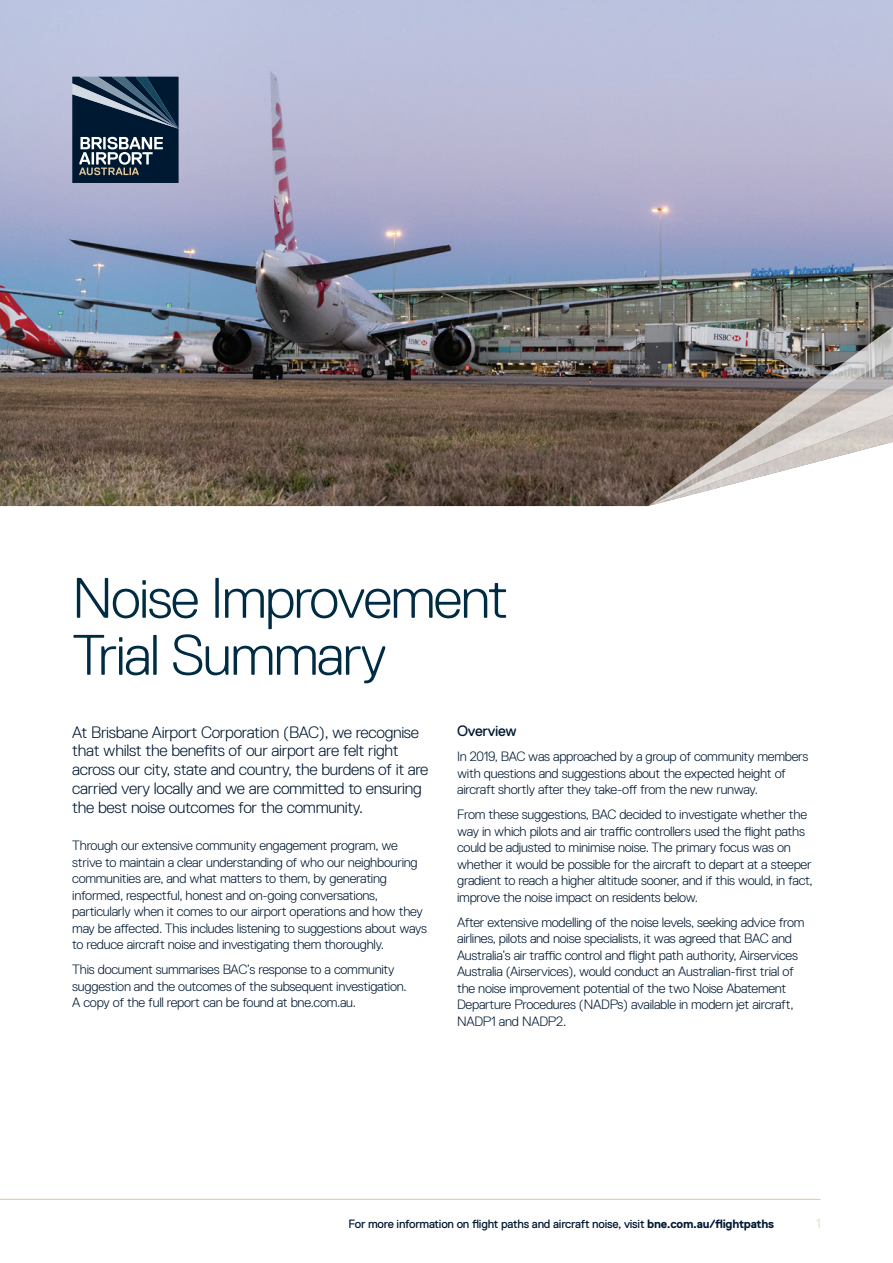
<style>
.page{position:relative;width:893px;height:1263px;background:#fff}
.page>*{position:absolute;margin:0;border:0;box-sizing:border-box;transform-origin:0 0}
.t1{font:300 57px/57px "Replica Pro";letter-spacing:-.03em;color:#002c43}
.t2{font:300 16.5px/18.8px "Replica Pro";letter-spacing:-.02em;color:#001932}
.t3{font:15px "Replica Pro";letter-spacing:-.02em;color:#001932}
.t4{font:300 13.5px/16.5px "Replica Pro";letter-spacing:-.02em;color:#001932}
.t5{font:300 13.2px "Replica Pro";color:#e5d1ab}
.t6{font:12px "Replica Pro";letter-spacing:-.02em;color:#001932}
.s1{font-weight:700}
</style>
<div class="page">
<img style="left:0;top:0;width:893px;height:506px">
<img style="left:648px;top:288px;width:245px;height:218px">
<svg style="left:72px;top:77px;width:107px;height:106px;background:#31465a"></svg>
<hr style="left:0;top:1199px;width:821px;height:1px;background:#dfc79a">
<h1 class="t1" style="left:72px;top:570px;width:438px">Noise Improvement<br>Trial Summary</h1>
<p class="t2" style="left:72px;top:723px;width:358px">At Brisbane Airport Corporation (BAC), we recognise that whilst the benefits of our airport are felt right across our city, state and country, the burdens of it are carried very locally and we are committed to ensuring the best noise outcomes for the community.</p>
<p class="t4" style="left:72px;top:837px;width:356px">Through our extensive community engagement program, we strive to maintain a clear understanding of who our neighbouring communities are, and what matters to them, by generating informed, respectful, honest and on-going conversations, particularly when it comes to our airport operations and how they may be affected. This includes listening to suggestions about ways to reduce aircraft noise and investigating them thoroughly.</p>
<p class="t4" style="left:72px;top:961px;width:336px">This document summarises BAC’s response to a community suggestion and the outcomes of the subsequent investigation.<br>A copy of the full report can be found at bne.com.au.</p>
<p class="t3" style="left:457px;top:723px;width:61px">Overview</p>
<p class="t4" style="left:457px;top:749px;width:353px">In 2019, BAC was approached by a group of community members with questions and suggestions about the expected height of aircraft shortly after they take-off from the new runway.</p>
<p class="t4" style="left:457px;top:807px;width:357px">From these suggestions, BAC decided to investigate whether the way in which pilots and air traffic controllers used the flight paths could be adjusted to minimise noise. The primary focus was on whether it would be possible for the aircraft to depart at a steeper gradient to reach a higher altitude sooner, and if this would, in fact, improve the noise impact on residents below.</p>
<p class="t4" style="left:457px;top:914px;width:349px">After extensive modelling of the noise levels, seeking advice from airlines, pilots and noise specialists, it was agreed that BAC and Australia’s air traffic control and flight path authority, Airservices Australia (Airservices), would conduct an Australian-first trial of the noise improvement potential of the two Noise Abatement Departure Procedures (NADPs) available in modern jet aircraft, NADP1 and NADP2.</p>
<p class="t6" style="left:348px;top:1217px;width:427px">For more information on flight paths and aircraft noise, visit <span class="s1">bne.com.au/flightpaths</span></p>
<p class="t5" style="left:816px;top:1216px;width:6px">1</p>
</div>
